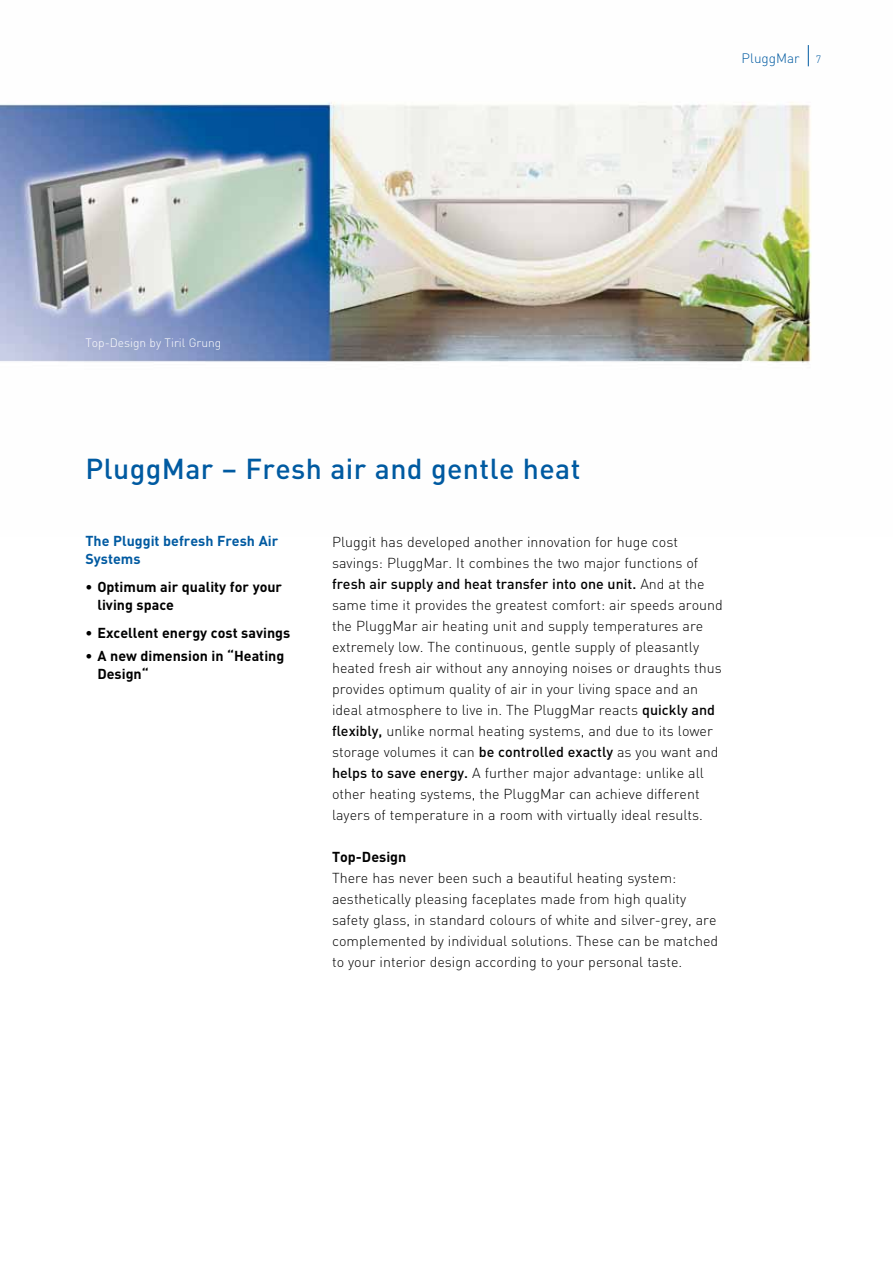
<style>
.page{position:relative;width:893px;height:1263px;background:#fff}
.page>*{position:absolute;margin:0;border:0;box-sizing:border-box;transform-origin:0 0}
.t1{font:500 28.5px "DIN";letter-spacing:.015em;color:#005aa1}
.t2{font:300 14.25px/21px "DIN";color:#000}
.t3{font:700 14.25px/18.8px "DIN";color:#000}
.t4{font:700 14.25px/18px "DIN";color:#005aa1}
.t5{font:300 13.5px "DIN";color:#005aa1}
.t6{font:300 12px "DIN";color:#fff}
.t7{font:300 10.5px "DIN";color:#005aa1}
.s1{font-weight:500}
</style>
<div class="page">
<img style="left:0;top:45px;width:812px;height:318px">
<svg style="left:808px;top:45px;width:1px;height:21px"></svg>
<p class="t5" style="left:742px;top:50px;width:60px">PluggMar</p>
<p class="t7" style="left:816px;top:53px;width:7px">7</p>
<p class="t6" style="left:85px;top:335px;width:137px">Top-Design by Tiril Grung</p>
<h1 class="t1" style="left:85px;top:450px;width:496px">PluggMar – Fresh air and gentle heat</h1>
<p class="t4" style="left:85px;top:531px;width:194px">The Pluggit befresh Fresh Air<br>Systems</p>
<p class="t3" style="left:97px;top:576px;width:186px;text-indent:-12px">• Optimum air quality for your living space</p>
<p class="t3" style="left:85px;top:622px;width:206px">• Excellent energy cost savings</p>
<p class="t3" style="left:97px;top:645px;width:188px;text-indent:-12px">• A new dimension in “Heating<br>Design“</p>
<p class="t2" style="left:332px;top:531px;width:392px">Pluggit has developed another innovation for huge cost savings: PluggMar. It combines the two major functions of <span class="s1">fresh air supply and heat transfer into one unit.</span> And at the same time it provides the greatest comfort: air speeds around the PluggMar air heating unit and supply temperatures are extremely low. The continuous, gentle supply of pleasantly heated fresh air without any annoying noises or draughts thus provides optimum quality of air in your living space and an ideal atmosphere to live in. The PluggMar reacts <span class="s1">quickly and flexibly,</span> unlike normal heating systems, and due to its lower storage volumes it can <span class="s1">be controlled exactly</span> as you want and <span class="s1">helps to save energy.</span> A further major advantage: unlike all other heating systems, the PluggMar can achieve different layers of temperature in a room with virtually ideal results.</p>
<p class="t3" style="left:332px;top:846px;width:76px">Top-Design</p>
<p class="t2" style="left:332px;top:867px;width:388px">There has never been such a beautiful heating system: aesthetically pleasing faceplates made from high quality safety glass, in standard colours of white and silver-grey, are complemented by individual solutions. These can be matched to your interior design according to your personal taste.</p>
</div>
